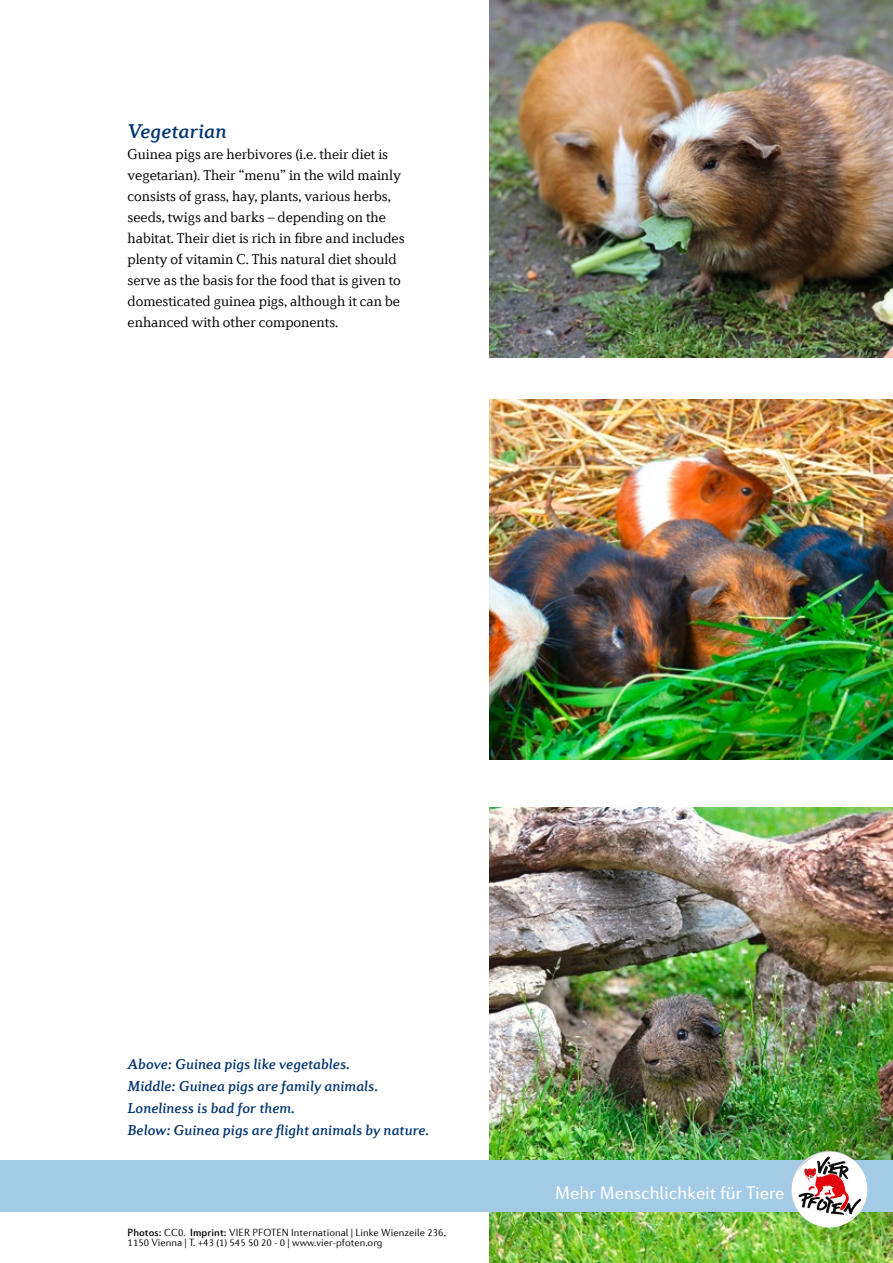
<style>
.page{position:relative;width:893px;height:1263px;background:#fff}
.page>*{position:absolute;margin:0;border:0;box-sizing:border-box;transform-origin:0 0}
.t1{font:italic 500 21px "Diverda Serif Com";letter-spacing:.01em;color:#00346f}
.t2{font:18.45px "Diverda Sans Com";letter-spacing:-.005em;color:#fff}
.t3{font:300 15px/21px "Diverda Serif Com";letter-spacing:-.005em;color:#000}
.t4{font:italic 500 15px/22.2px "Diverda Serif Com";letter-spacing:.005em;color:#00346f}
.t5{font:300 10.5px/10.5px "Diverda Sans Com";letter-spacing:.005em;color:#000}
.s1{font-weight:500}
</style>
<div class="page">
<img style="left:489px;top:400px;width:404px;height:359px">
<img style="left:489px;top:0;width:404px;height:357px">
<img style="left:489px;top:807px;width:404px;height:456px">
<div style="left:0;top:1161px;width:893px;height:51px;background:#a3cbe6"></div>
<img style="left:792px;top:1151px;width:75px;height:77px">
<h1 class="t1" style="left:128px;top:119px;width:101px">Vegetarian</h1>
<p class="t3" style="left:128px;top:143px;width:279px">Guinea pigs are herbivores (i.e. their diet is vegetarian). Their “menu” in the wild mainly consists of grass, hay, plants, various herbs, seeds, twigs and barks – depending on the habitat. Their diet is rich in fibre and includes plenty of vitamin C. This natural diet should serve as the basis for the food that is given to domesticated guinea pigs, although it can be enhanced with other components.</p>
<p class="t4" style="left:128px;top:1052px;width:303px">Above: Guinea pigs like vegetables.<br>Middle: Guinea pigs are family animals.<br>Loneliness is bad for them.<br>Below: Guinea pigs are flight animals by nature.</p>
<p class="t5" style="left:128px;top:1227px;width:320px"><span class="s1">Photos:</span> CC0. <span class="s1">Imprint:</span> VIER PFOTEN International | Linke Wienzeile 236,<br>1150 Vienna | T. +43 (1) 545 50 20 - 0 | www.vier-pfoten.org</p>
<p class="t2" style="left:555px;top:1182px;width:231px">Mehr Menschlichkeit für Tiere</p>
</div>
